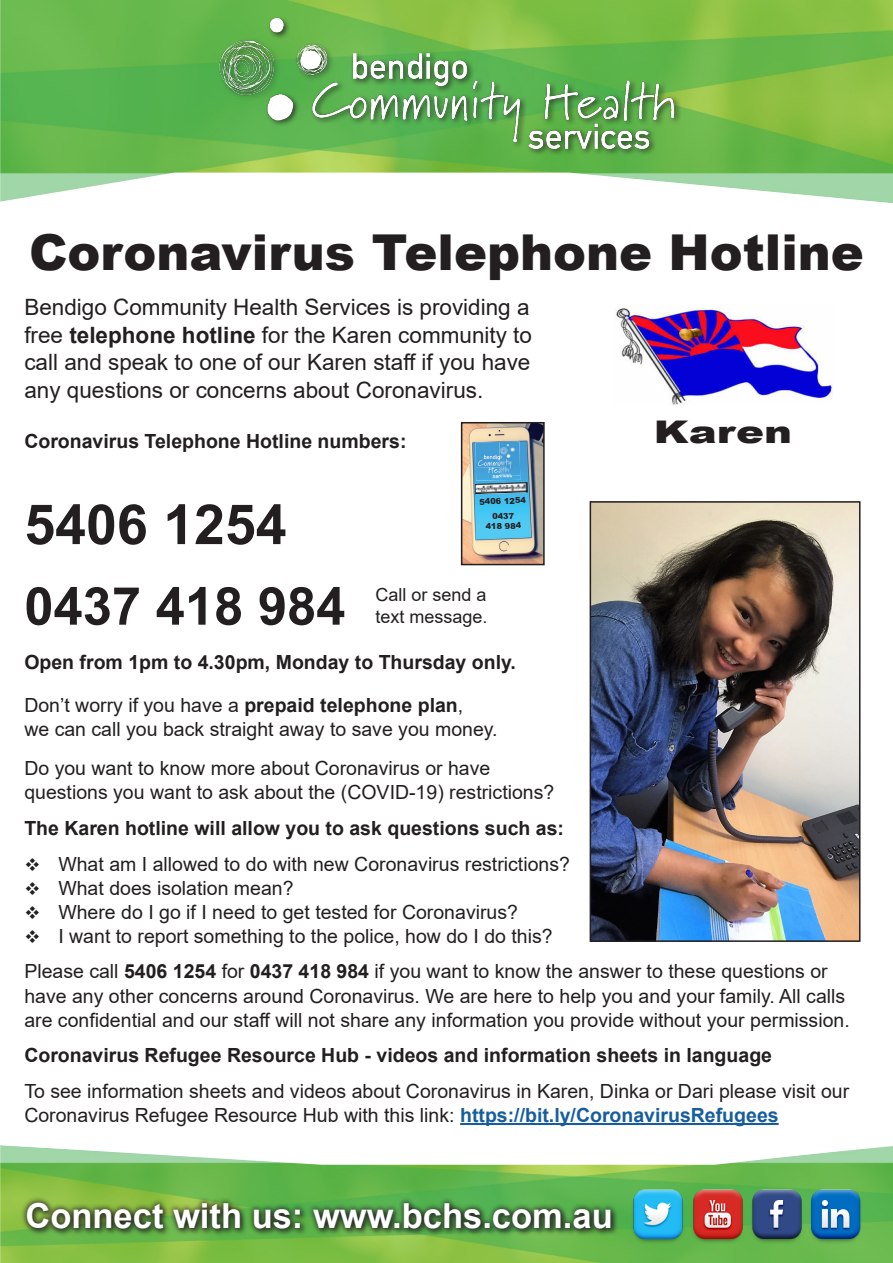
<style>
.page{position:relative;width:893px;height:1263px;background:#fff}
.page>*{position:absolute;margin:0;border:0;box-sizing:border-box;transform-origin:0 0}
.t1{font:700 55.5px "Arial";color:#231f20}
.t2{font:700 52.5px "Arial";color:#231f20}
.t3{font:900 49.5px "Arial";color:#231f20}
.t4{font:700 34.5px "Arial";color:#fff}
.t5{font:900 31.2px "Arial";color:#231f20;scale:1.34 1}
.t6{font:22.5px/27.8px "Arial";color:#231f20;text-align:justify}
.t7{font:19.5px/24.2px "Arial";color:#231f20}
.t8{font:700 19.5px "Arial";color:#231f20}
.t9{font:18px/21.6px "Arial";color:#231f20}
.t10{font:900 8.25px/15px "Arial";color:#231f20;text-align:center}
.s1{font-weight:700}
.s2{font-weight:700;color:#175d9e}
</style>
<div class="page">
<hr style="left:460px;top:1123px;width:319px;height:2px;background:#175d9e">
<img style="left:0;top:1145px;width:893px;height:118px">
<img style="left:0;top:0;width:893px;height:203px">
<div style="left:216px;top:16px;width:466px;height:140px;background:#231f20;opacity:.75"></div>
<img style="left:219px;top:19px;width:455px;height:129px">
<img style="left:616px;top:308px;width:216px;height:98px">
<img style="left:621px;top:1177px;width:252px;height:71px">
<div style="left:25px;top:1200px;width:594px;height:37px;background:#231f20;opacity:.75"></div>
<div style="left:20px;top:1196px;width:597px;height:39px;background:#231f20;opacity:.75"></div>
<img style="left:593px;top:504px;width:264px;height:435px">
<div style="left:590px;top:501px;width:270px;height:441px;border:2px solid #231f20"></div>
<img style="left:464px;top:425px;width:78px;height:137px">
<img style="left:475px;top:442px;width:45px;height:39px">
<img style="left:475px;top:482px;width:53px;height:12px">
<div style="left:461px;top:422px;width:84px;height:143px;border:2px solid #231f20"></div>
<p class="t3" style="left:29px;top:217px;width:836px">Coronavirus Telephone Hotline</p>
<p class="t6" style="left:24px;top:293px;width:509px">Bendigo Community Health Services is providing a free <span class="s1">telephone hotline</span> for the Karen community to call and speak to one of our Karen staff if you have any questions or concerns about Coronavirus.</p>
<p class="t8" style="left:24px;top:427px;width:384px">Coronavirus Telephone Hotline numbers:</p>
<p class="t1" style="left:24px;top:485px;width:264px">5406 1254</p>
<p class="t10" style="left:479px;top:494px;width:48px;rotate:-2deg">5406 1254<br>0437</p>
<p class="t10" style="left:485px;top:519px;width:37px;rotate:-2deg">418 984</p>
<p class="t5" style="left:654px;top:410px;width:105px">Karen</p>
<p class="t2" style="left:24px;top:569px;width:323px">0437 418 984</p>
<p class="t8" style="left:24px;top:649px;width:493px">Open from 1pm to 4.30pm, Monday to Thursday only.</p>
<p class="t7" style="left:24px;top:693px;width:475px">Don’t worry if you have a <span class="s1">prepaid telephone plan</span>,<br>we can call you back straight away to save you money.</p>
<p class="t7" style="left:24px;top:756px;width:531px">Do you want to know more about Coronavirus or have questions you want to ask about the (COVID-19) restrictions?</p>
<p class="t8" style="left:24px;top:814px;width:541px">The Karen hotline will allow you to ask questions such as:</p>
<p class="t7" style="left:24px;top:851px;width:547px">❖ What am I allowed to do with new Coronavirus restrictions?</p>
<p class="t7" style="left:24px;top:876px;width:271px">❖ What does isolation mean?</p>
<p class="t7" style="left:24px;top:900px;width:495px">❖ Where do I go if I need to get tested for Coronavirus?</p>
<p class="t7" style="left:24px;top:924px;width:530px">❖ I want to report something to the police, how do I do this?</p>
<p class="t7" style="left:24px;top:959px;width:827px">Please call <span class="s1">5406 1254</span> for <span class="s1">0437 418 984</span> if you want to know the answer to these questions or have any other concerns around Coronavirus. We are here to help you and your family. All calls are confidential and our staff will not share any information you provide without your permission.</p>
<p class="t8" style="left:24px;top:1042px;width:749px">Coronavirus Refugee Resource Hub - videos and information sheets in language</p>
<p class="t7" style="left:24px;top:1079px;width:826px">To see information sheets and videos about Coronavirus in Karen, Dinka or Dari please visit our<br>Coronavirus Refugee Resource Hub with this link: <span class="s2">https://bit.ly/CoronavirusRefugees</span></p>
<p class="t9" style="left:375px;top:584px;width:114px">Call or send a text message.</p>
<p class="t4" style="left:26px;top:1191px;width:589px">Connect with us: www.bchs.com.au</p>
</div>
